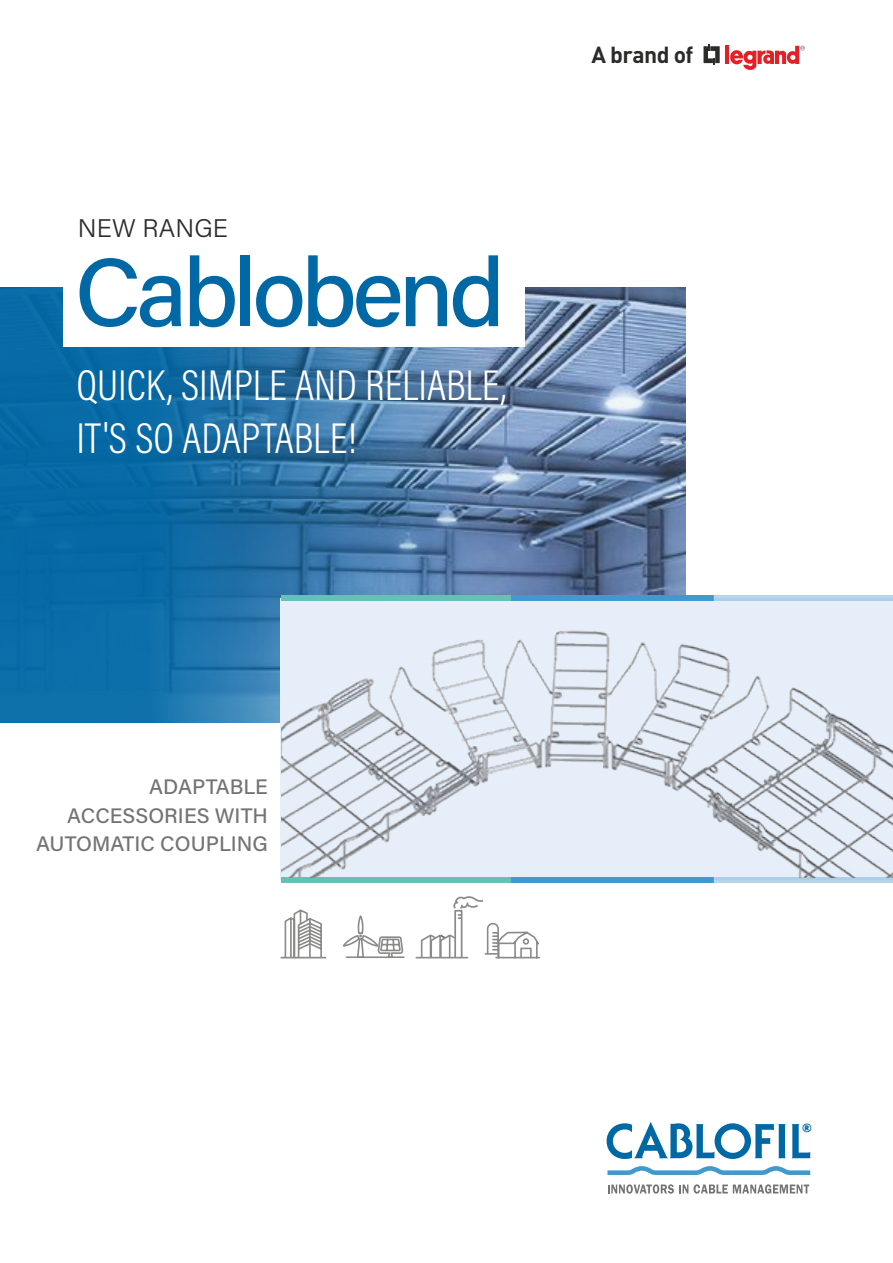
<style>
.page{position:relative;width:893px;height:1263px;background:#fff}
.page>*{position:absolute;margin:0;border:0;box-sizing:border-box;transform-origin:0 0}
.t1{font:500 96.6px "Acumin Pro";letter-spacing:-.05em;color:#0068a5}
.t2{font:300 43.5px/52.5px "Acumin Pro Cond";color:#fff}
.t3{font:300 25.5px "Acumin Pro";letter-spacing:.005em;color:#2b2b2a}
.t4{font:700 22.95px "DIN Pro";letter-spacing:-.03em;color:#2b2b2a}
.t5{font:500 21px/28.5px "Acumin Pro";color:#737372;text-align:right}
.t6{font:700 10.95px "Futura";color:#0068a5}
</style>
<div class="page">
<svg style="left:0;top:287px;width:686px;height:436px;background:#3776a6"></svg>
<div style="left:64px;top:257px;width:461px;height:89px;background:#fff"></div>
<svg style="left:607px;top:1122px;width:204px;height:72px"></svg>
<svg style="left:284px;top:909px;width:39px;height:50px"></svg>
<hr style="left:281px;top:957px;width:45px;height:1px;background:#8a8a89">
<hr style="left:416px;top:957px;width:52px;height:1px;background:#8a8a89">
<svg style="left:420px;top:896px;width:120px;height:63px"></svg>
<svg style="left:342px;top:915px;width:62px;height:43px"></svg>
<div style="left:280px;top:598px;width:613px;height:282px;background:#e6eff9"></div>
<div style="left:511px;top:595px;width:202px;height:6px;background:#409acd"></div>
<div style="left:713px;top:595px;width:180px;height:6px;background:#b2d2e9"></div>
<div style="left:281px;top:595px;width:230px;height:6px;background:#67c0b6"></div>
<div style="left:511px;top:877px;width:202px;height:5px;background:#409acd"></div>
<div style="left:713px;top:877px;width:180px;height:5px;background:#accee8"></div>
<div style="left:281px;top:877px;width:230px;height:5px;background:#67c0b6"></div>
<img style="left:281px;top:630px;width:612px;height:247px">
<svg style="left:703px;top:45px;width:17px;height:20px"></svg>
<hr style="left:725px;top:46px;width:4px;height:18px;background:#e41f25">
<svg style="left:730px;top:46px;width:75px;height:24px"></svg>
<p class="t3" style="left:78px;top:211px;width:152px">NEW RANGE</p>
<h1 class="t1" style="left:75px;top:225px;width:432px">Cablobend</h1>
<h2 class="t2" style="left:77px;top:358px;width:431px">QUICK, SIMPLE AND RELIABLE,<br>IT'S SO ADAPTABLE!</h2>
<p class="t4" style="left:591px;top:36px;width:103px">A brand of</p>
<p class="t5" style="left:36px;top:772px;width:233px">ADAPTABLE<br>ACCESSORIES WITH<br>AUTOMATIC COUPLING</p>
<p class="t6" style="left:802px;top:1120px;width:12px">®</p>
</div>
